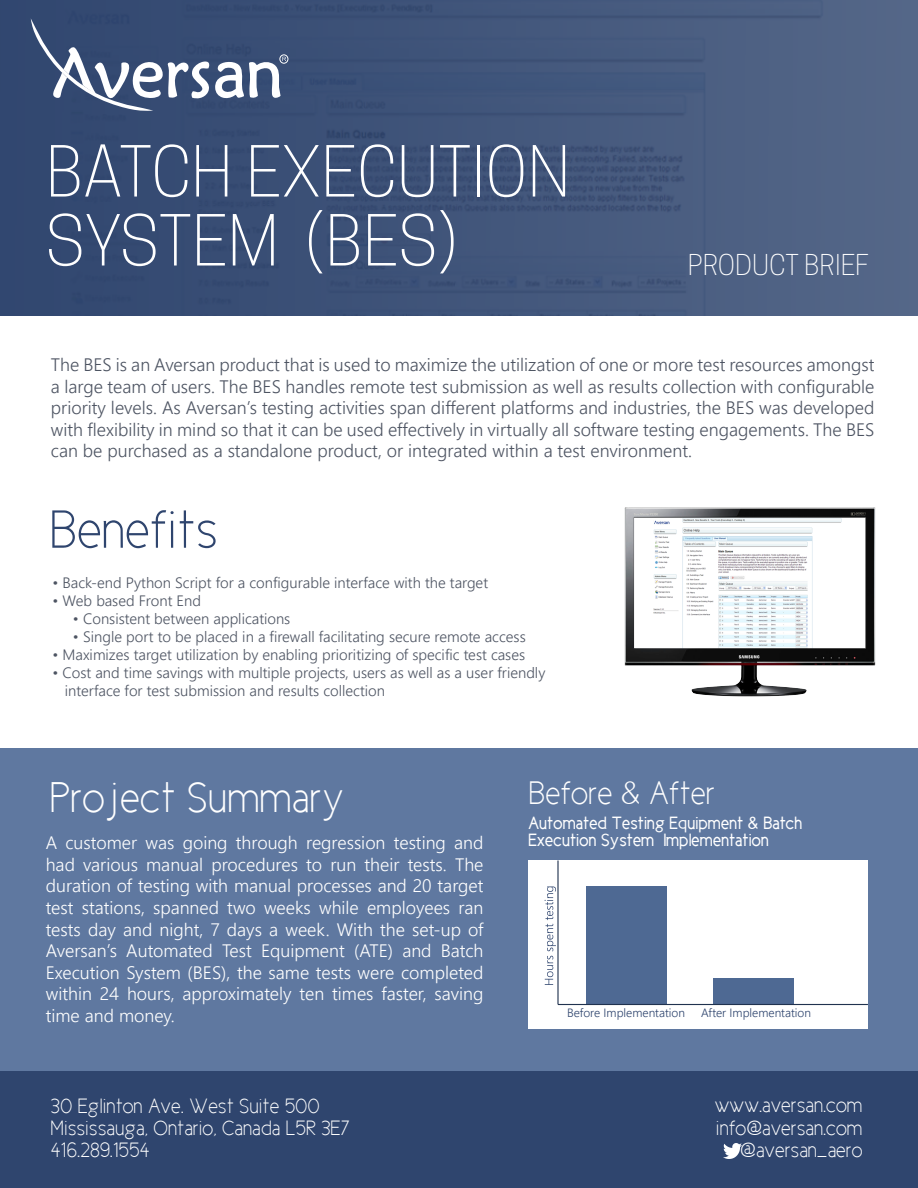
<style>
.page{position:relative;width:918px;height:1188px;background:#fff}
.page>*{position:absolute;margin:0;border:0;box-sizing:border-box;transform-origin:0 0}
.t1{font:300 66px/69px "Cooper Hewitt";color:#fff}
.t2{font:54px "Cicle Fina";color:#2f456e}
.t3{font:43.5px "Cicle Fina";color:#fff}
.t4{font:33px "Cicle Fina";color:#fff}
.t5{font:300 27px "Cooper Hewitt";color:#fff}
.t6{font:21px/22.5px "Cicle Fina";color:#fff}
.t7{font:18px/21.6px "Webly Sleek UI Semilight";color:#4d5462;text-align:justify}
.t8{font:18px/21.6px "Webly Sleek UI Semilight";color:#fff;text-align:justify}
.t9{font:18px/16.5px "Cicle Gordita";color:#fff}
.t10{font:15px/18px "Webly Sleek UI Semilight";color:#4d5462}
.t11{font:12px "Webly Sleek UI Semilight";color:#2f456e}
</style>
<div class="page">
<img style="left:0;top:0;width:918px;height:316px">
<div style="left:280px;top:55px;width:8px;height:8px;border:1px solid #fff;border-radius:50%"></div>
<svg style="left:31px;top:18px;width:255px;height:93px"></svg>
<div style="left:0;top:1071px;width:918px;height:117px;background:#2f456e"></div>
<img style="left:624px;top:507px;width:252px;height:190px">
<div style="left:0;top:748px;width:918px;height:323px;background:#5f78a0"></div>
<div style="left:528px;top:861px;width:340px;height:168px;background:#fff"></div>
<div style="left:586px;top:886px;width:81px;height:119px;background:#4e6993"></div>
<div style="left:713px;top:978px;width:81px;height:27px;background:#4e6993"></div>
<hr style="left:558px;top:1004px;width:310px;height:1px;background:#20324f">
<hr style="left:557px;top:861px;width:2px;height:144px;background:#20324f">
<svg style="left:545px;top:886px;width:11px;height:99px"></svg>
<img style="left:723px;top:1144px;width:18px;height:14px">
<h1 class="t1" style="left:46px;top:137px;width:526px">BATCH EXECUTION<br>SYSTEM (BES)</h1>
<h3 class="t5" style="left:688px;top:249px;width:183px">PRODUCT BRIEF</h3>
<p class="t7" style="left:51px;top:353px;width:825px">The BES is an Aversan product that is used to maximize the utilization of one or more test resources amongst a large team of users. The BES handles remote test submission as well as results collection with configurable priority levels. As Aversan’s testing activities span different platforms and industries, the BES was developed with flexibility in mind so that it can be used effectively in virtually all software testing engagements. The BES can be purchased as a standalone product, or integrated within a test environment.</p>
<h2 class="t2" style="left:49px;top:501px;width:170px">Benefits</h2>
<p class="t10" style="left:52px;top:573px;width:437px">• Back-end Python Script for a configurable interface with the target</p>
<p class="t10" style="left:52px;top:591px;width:150px">• Web based Front End</p>
<p class="t10" style="left:73px;top:609px;width:219px">• Consistent between applications</p>
<p class="t10" style="left:73px;top:627px;width:454px">• Single port to be placed in a firewall facilitating secure remote access</p>
<p class="t10" style="left:52px;top:645px;width:474px">• Maximizes target utilization by enabling prioritizing of specific test cases</p>
<p class="t10" style="left:65px;top:663px;width:482px;text-indent:-12px">• Cost and time savings with multiple projects, users as well as a user friendly interface for test submission and results collection</p>
<h3 class="t3" style="left:49px;top:774px;width:297px">Project Summary</h3>
<p class="t8" style="left:46px;top:831px;width:439px">A customer was going through regression testing and had various manual procedures to run their tests. The duration of testing with manual processes and 20 target test stations, spanned two weeks while employees ran tests day and night, 7 days a week. With the set-up of Aversan’s Automated Test Equipment (ATE) and Batch Execution System (BES), the same tests were completed within 24 hours, approximately ten times faster, saving time and money.</p>
<h3 class="t4" style="left:528px;top:775px;width:188px">Before &amp; After</h3>
<p class="t9" style="left:528px;top:815px;width:276px">Automated Testing Equipment &amp; Batch<br>Execution System Implementation</p>
<p class="t11" style="left:567px;top:1004px;width:120px">Before Implementation</p>
<p class="t11" style="left:701px;top:1004px;width:112px">After Implementation</p>
<p class="t6" style="left:51px;top:1094px;width:300px">30 Eglinton Ave. West Suite 500<br>Mississauga, Ontario, Canada L5R 3E7<br>416.289.1554</p>
<p class="t6" style="left:715px;top:1094px;width:149px;text-align:right">www.aversan.com info@aversan.com @aversan_aero</p>
</div>
